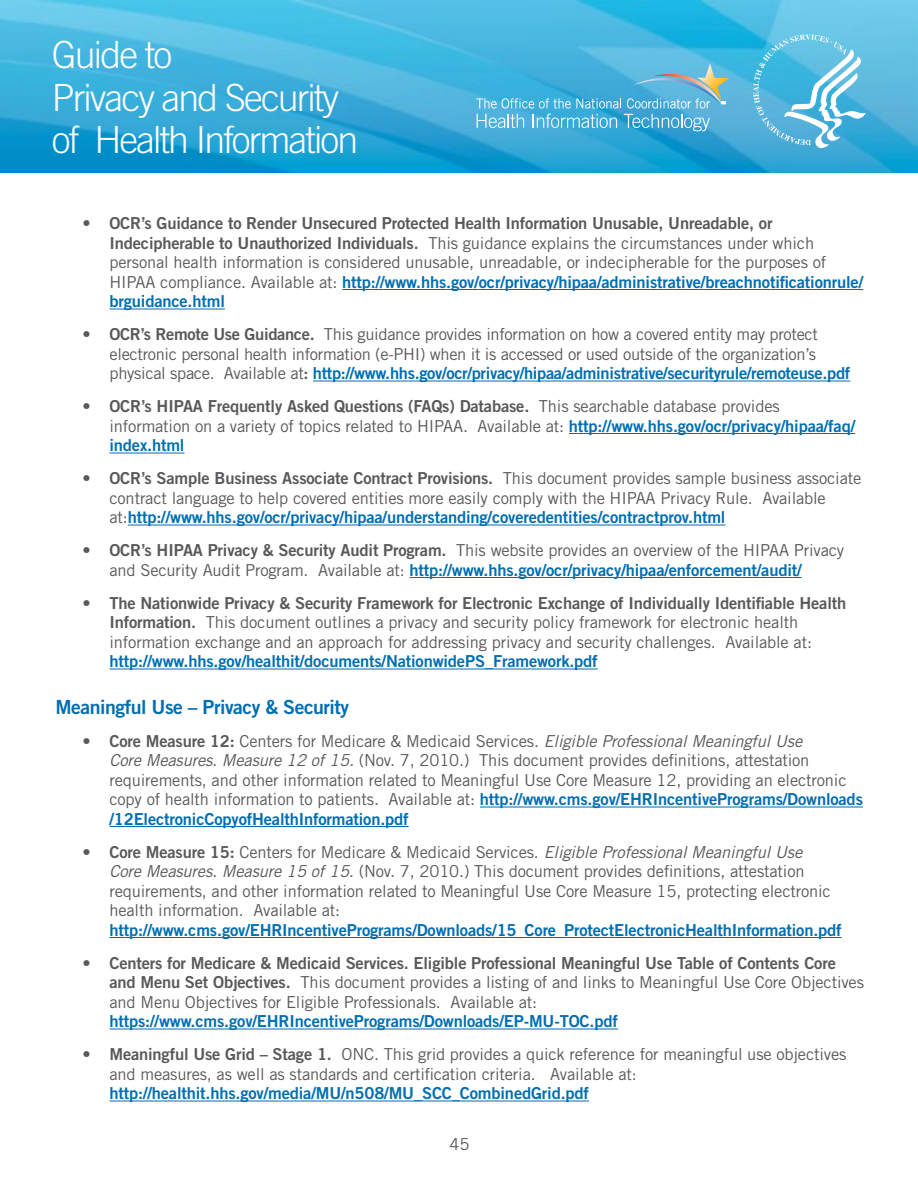
<style>
.page{position:relative;width:918px;height:1188px;background:#fff}
.page>*{position:absolute;margin:0;border:0;box-sizing:border-box;transform-origin:0 0}
.t1{font:300 37.5px/42.5px "Trade Gothic";letter-spacing:-.05em;color:#fff}
.t2{font:19.5px "Trade Gothic Bold Two";letter-spacing:-.025em;color:#006eb2}
.t3{font:16.5px/19.5px "Trade Gothic";letter-spacing:-.01em;color:#58595b}
.s1{font-family:"Trade Gothic Bold Two"}
.s2{font-family:"Trade Gothic Bold Two";color:#006eb2}
.s3{font-style:italic}
</style>
<div class="page">
<img style="left:0;top:0;width:918px;height:173px">
<svg style="left:476px;top:64px;width:253px;height:67px;background:#58b4da"></svg>
<svg style="left:753px;top:34px;width:113px;height:114px;background:#69c0e2"></svg>
<hr style="left:342px;top:289px;width:521px;height:1px;background:#006eb2">
<hr style="left:109px;top:309px;width:116px;height:1px;background:#006eb2">
<hr style="left:313px;top:381px;width:537px;height:1px;background:#006eb2">
<hr style="left:569px;top:433px;width:286px;height:1px;background:#006eb2">
<hr style="left:109px;top:453px;width:76px;height:1px;background:#006eb2">
<hr style="left:128px;top:525px;width:598px;height:1px;background:#006eb2">
<hr style="left:410px;top:577px;width:392px;height:1px;background:#006eb2">
<hr style="left:109px;top:669px;width:489px;height:1px;background:#006eb2">
<hr style="left:480px;top:807px;width:383px;height:1px;background:#006eb2">
<hr style="left:109px;top:826px;width:300px;height:1px;background:#006eb2">
<hr style="left:109px;top:937px;width:733px;height:1px;background:#006eb2">
<hr style="left:109px;top:1029px;width:509px;height:1px;background:#006eb2">
<hr style="left:109px;top:1101px;width:480px;height:1px;background:#006eb2">
<h1 class="t1" style="left:52px;top:33px;width:308px">Guide to<br>Privacy and Security of Health Information</h1>
<p class="t3" style="left:109px;top:214px;width:755px;text-indent:-27px">• <span class="s1">OCR’s Guidance to Render Unsecured Protected Health Information Unusable, Unreadable, or Indecipherable to Unauthorized Individuals.</span> This guidance explains the circumstances under which personal health information is considered unusable, unreadable, or indecipherable for the purposes of HIPAA compliance. Available at: <span class="s2">http://www.hhs.gov/ocr/privacy/hipaa/administrative/breachnotificationrule/ brguidance.html</span></p>
<p class="t3" style="left:109px;top:325px;width:742px;text-indent:-27px">• <span class="s1">OCR’s Remote Use Guidance.</span> This guidance provides information on how a covered entity may protect electronic personal health information (e-PHI) when it is accessed or used outside of the organization’s physical space. Available at<span class="s1">:</span> <span class="s2">http://www.hhs.gov/ocr/privacy/hipaa/administrative/securityrule/remoteuse.pdf</span></p>
<p class="t3" style="left:109px;top:397px;width:747px;text-indent:-27px">• <span class="s1">OCR’s HIPAA Frequently Asked Questions (FAQs) Database.</span> This searchable database provides information on a variety of topics related to HIPAA. Available at: <span class="s2">http://www.hhs.gov/ocr/privacy/hipaa/faq/ index.html</span></p>
<p class="t3" style="left:109px;top:469px;width:753px;text-indent:-27px">• <span class="s1">OCR’s Sample Business Associate Contract Provisions.</span> This document provides sample business associate contract language to help covered entities more easily comply with the HIPAA Privacy Rule. Available at:<span class="s2">http://www.hhs.gov/ocr/privacy/hipaa/understanding/coveredentities/contractprov.html</span></p>
<p class="t3" style="left:109px;top:541px;width:736px;text-indent:-27px">• <span class="s1">OCR’s HIPAA Privacy &amp; Security Audit Program.</span> This website provides an overview of the HIPAA Privacy and Security Audit Program. Available at: <span class="s2">http://www.hhs.gov/ocr/privacy/hipaa/enforcement/audit/</span></p>
<p class="t3" style="left:109px;top:593px;width:738px;text-indent:-27px">• <span class="s1">The Nationwide Privacy &amp; Security Framework for Electronic Exchange of Individually Identifiable Health Information.</span> This document outlines a privacy and security policy framework for electronic health information exchange and an approach for addressing privacy and security challenges. Available at: <span class="s2">http://www.hhs.gov/healthit/documents/NationwidePS_Framework.pdf</span></p>
<h3 class="t2" style="left:55px;top:695px;width:295px">Meaningful Use – Privacy &amp; Security</h3>
<p class="t3" style="left:109px;top:731px;width:755px;text-indent:-27px">• <span class="s1">Core Measure 12:</span> Centers for Medicare &amp; Medicaid Services. <span class="s3">Eligible Professional Meaningful Use<br>Core Measures. Measure 12 of 15.</span> (Nov. 7, 2010.) This document provides definitions, attestation requirements, and other information related to Meaningful Use Core Measure 12, providing an electronic copy of health information to patients. Available at: <span class="s2">http://www.cms.gov/EHRIncentivePrograms/Downloads /12ElectronicCopyofHealthInformation.pdf</span></p>
<p class="t3" style="left:109px;top:842px;width:734px;text-indent:-27px">• <span class="s1">Core Measure 15:</span> Centers for Medicare &amp; Medicaid Services. <span class="s3">Eligible Professional Meaningful Use<br>Core Measures. Measure 15 of 15.</span> (Nov. 7, 2010.) This document provides definitions, attestation requirements, and other information related to Meaningful Use Core Measure 15, protecting electronic health information. Available at: <span class="s2">http://www.cms.gov/EHRIncentivePrograms/Downloads/15_Core_ProtectElectronicHealthInformation.pdf</span></p>
<p class="t3" style="left:109px;top:953px;width:756px;text-indent:-27px">• <span class="s1">Centers for Medicare &amp; Medicaid Services. Eligible Professional Meaningful Use Table of Contents Core and Menu Set Objectives.</span> This document provides a listing of and links to Meaningful Use Core Objectives and Menu Objectives for Eligible Professionals. Available at: <span class="s2">https://www.cms.gov/EHRIncentivePrograms/Downloads/EP-MU-TOC.pdf</span></p>
<p class="t3" style="left:109px;top:1045px;width:739px;text-indent:-27px">• <span class="s1">Meaningful Use Grid – Stage 1.</span> ONC. This grid provides a quick reference for meaningful use objectives and measures, as well as standards and certification criteria. Available at: <span class="s2">http://healthit.hhs.gov/media/MU/n508/MU_SCC_CombinedGrid.pdf</span></p>
<p class="t3" style="left:450px;top:1134px;width:21px">45</p>
</div>
